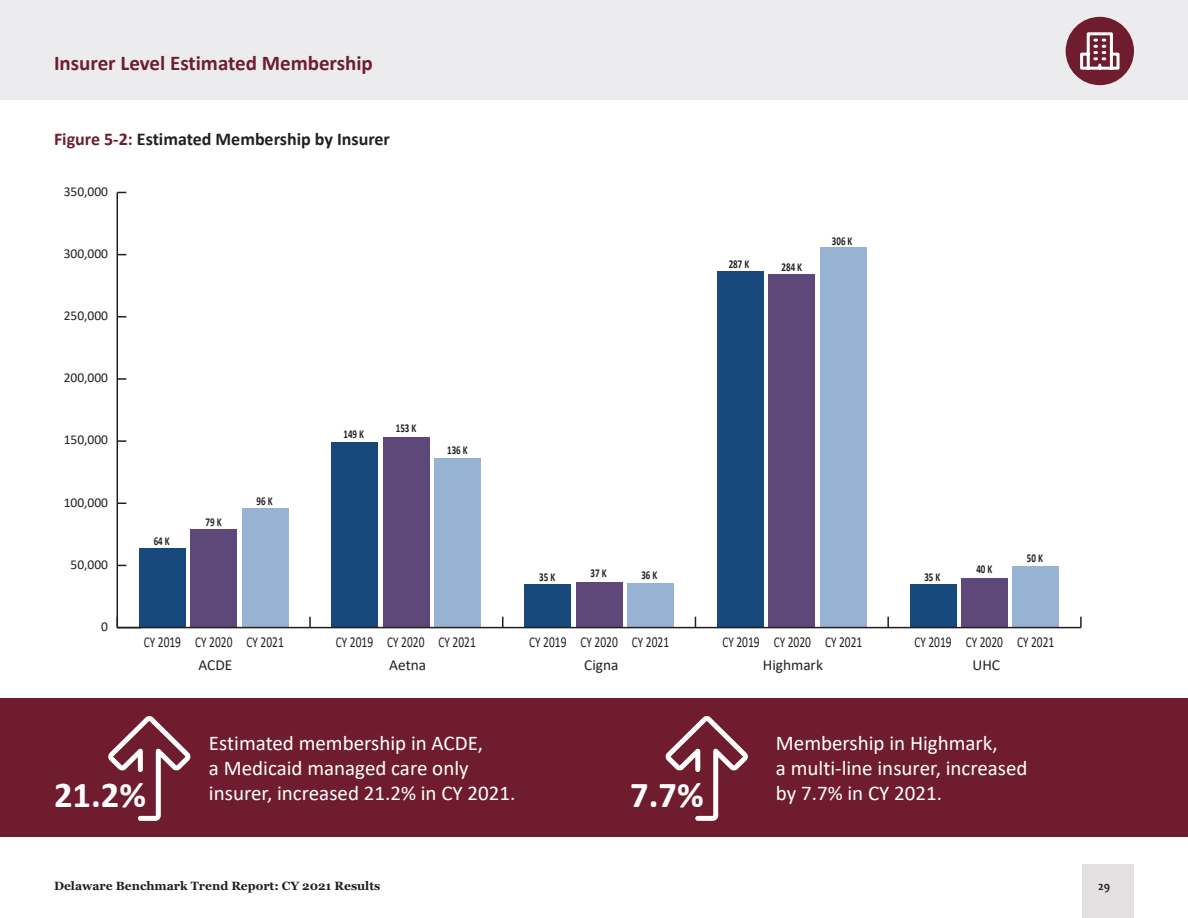
<style>
.page{position:relative;width:1188px;height:918px;background:#fff}
.page>*{position:absolute;margin:0;border:0;box-sizing:border-box;transform-origin:0 0}
.t1{font:700 36.6px "Calibri";color:#fff}
.t2{font:21px/25.2px "Calibri";color:#fff}
.t3{font:700 21px "Calibri";color:#6f1d2e}
.t4{font:700 18px "Calibri";color:#231f20}
.t5{font:15.3px "Calibri";color:#231f20;scale:.75 1}
.t6{font:15.3px "Calibri";color:#231f20}
.t7{font:13.5px "Calibri";color:#231f20}
.t8{font:700 12px "Calibri";color:#231f20;scale:.75 1}
.t9{font:700 12px "Georgia";color:#231f20}
.t10{font:700 12px "Candara";color:#231f20}
.s1{color:#6f1d2e}
.s2{font-size:15px}
</style>
<div class="page">
<div style="left:1082px;top:864px;width:52px;height:54px;background:#e2e0e1"></div>
<div style="left:0;top:0;width:1188px;height:100px;background:#ececee"></div>
<div style="left:1066px;top:17px;width:68px;height:68px;background:#6f1d2e;border-radius:50%"></div>
<div style="left:0;top:699px;width:1188px;height:138px;background:#6f1d2e"></div>
<svg style="left:1080px;top:32px;width:40px;height:38px"></svg>
<div style="left:242px;top:508px;width:46px;height:120px;background:#97b3d4"></div>
<div style="left:435px;top:459px;width:46px;height:169px;background:#97b3d4"></div>
<div style="left:627px;top:583px;width:47px;height:45px;background:#97b3d4"></div>
<div style="left:820px;top:247px;width:46px;height:381px;background:#97b3d4"></div>
<div style="left:1013px;top:566px;width:46px;height:62px;background:#97b3d4"></div>
<div style="left:191px;top:529px;width:46px;height:99px;background:#5e487a"></div>
<div style="left:383px;top:437px;width:47px;height:191px;background:#5e487a"></div>
<div style="left:576px;top:582px;width:46px;height:46px;background:#5e487a"></div>
<div style="left:769px;top:274px;width:46px;height:354px;background:#5e487a"></div>
<div style="left:961px;top:578px;width:47px;height:50px;background:#5e487a"></div>
<div style="left:139px;top:548px;width:46px;height:80px;background:#16487c"></div>
<div style="left:332px;top:442px;width:46px;height:186px;background:#16487c"></div>
<div style="left:525px;top:584px;width:46px;height:44px;background:#16487c"></div>
<div style="left:717px;top:271px;width:47px;height:357px;background:#16487c"></div>
<div style="left:910px;top:584px;width:46px;height:44px;background:#16487c"></div>
<hr style="left:117px;top:627px;width:964px;height:1px;background:#231f20">
<svg style="left:309px;top:617px;width:2px;height:10px"></svg>
<svg style="left:887px;top:617px;width:2px;height:10px"></svg>
<svg style="left:1080px;top:617px;width:2px;height:11px"></svg>
<hr style="left:117px;top:192px;width:1px;height:436px;background:#231f20">
<svg style="left:118px;top:617px;width:23px;height:10px"></svg>
<svg style="left:118px;top:440px;width:8px;height:2px"></svg>
<svg style="left:118px;top:378px;width:8px;height:2px"></svg>
<svg style="left:118px;top:316px;width:8px;height:2px"></svg>
<svg style="left:108px;top:716px;width:83px;height:105px"></svg>
<svg style="left:665px;top:716px;width:83px;height:105px"></svg>
<p class="t3" style="left:54px;top:48px;width:320px">Insurer Level Estimated Membership</p>
<p class="t4" style="left:54px;top:126px;width:338px"><span class="s1">Figure 5-2:</span> Estimated Membership by Insurer</p>
<p class="t7" style="left:64px;top:182px;width:46px">350,000</p>
<p class="t7" style="left:64px;top:244px;width:46px">300,000</p>
<p class="t7" style="left:64px;top:306px;width:46px">250,000</p>
<p class="t7" style="left:64px;top:368px;width:46px">200,000</p>
<p class="t7" style="left:64px;top:431px;width:46px">150,000</p>
<p class="t7" style="left:64px;top:493px;width:46px">100,000</p>
<p class="t7" style="left:71px;top:555px;width:39px">50,000</p>
<p class="t7" style="left:101px;top:617px;width:8px">0</p>
<p class="t8" style="left:154px;top:533px;width:23px">64 K</p>
<p class="t8" style="left:206px;top:513px;width:23px">79 K</p>
<p class="t8" style="left:257px;top:493px;width:23px">96 K</p>
<p class="t8" style="left:343px;top:426px;width:29px">149 K</p>
<p class="t8" style="left:396px;top:419px;width:29px">153 K</p>
<p class="t8" style="left:447px;top:442px;width:29px">136 K</p>
<p class="t8" style="left:729px;top:256px;width:29px">287 K</p>
<p class="t8" style="left:782px;top:258px;width:29px">284 K</p>
<p class="t8" style="left:832px;top:232px;width:29px">306 K</p>
<p class="t8" style="left:539px;top:568px;width:23px">35 K</p>
<p class="t8" style="left:591px;top:565px;width:23px">37 K</p>
<p class="t8" style="left:641px;top:567px;width:23px">36 K</p>
<p class="t8" style="left:924px;top:568px;width:23px">35 K</p>
<p class="t8" style="left:976px;top:560px;width:23px">40 K</p>
<p class="t8" style="left:1027px;top:549px;width:23px">50 K</p>
<p class="t5" style="left:144px;top:632px;width:188px"><span class="s2">CY</span> 2019 <span class="s2">CY</span> 2020 <span class="s2">CY</span> 2021</p>
<p class="t5" style="left:336px;top:632px;width:188px"><span class="s2">CY</span> 2019 <span class="s2">CY</span> 2020 <span class="s2">CY</span> 2021</p>
<p class="t5" style="left:529px;top:632px;width:188px"><span class="s2">CY</span> 2019 <span class="s2">CY</span> 2020 <span class="s2">CY</span> 2021</p>
<p class="t5" style="left:722px;top:632px;width:188px"><span class="s2">CY</span> 2019 <span class="s2">CY</span> 2020 <span class="s2">CY</span> 2021</p>
<p class="t5" style="left:914px;top:632px;width:188px"><span class="s2">CY</span> 2019 <span class="s2">CY</span> 2020 <span class="s2">CY</span> 2021</p>
<p class="t6" style="left:198px;top:654px;width:35px">ACDE</p>
<p class="t6" style="left:389px;top:654px;width:38px">Aetna</p>
<p class="t6" style="left:584px;top:654px;width:36px">Cigna</p>
<p class="t6" style="left:763px;top:654px;width:62px">Highmark</p>
<p class="t6" style="left:973px;top:654px;width:29px">UHC</p>
<p class="t2" style="left:209px;top:729px;width:308px">Estimated membership in ACDE,<br>a Medicaid managed care only insurer, increased 21.2% in CY 2021.</p>
<p class="t2" style="left:776px;top:729px;width:253px">Membership in Highmark,<br>a multi-line insurer, increased</p>
<h1 class="t1" style="left:54px;top:769px;width:93px">21.2%</h1>
<h1 class="t1" style="left:630px;top:769px;width:75px">7.7%</h1>
<p class="t2" style="left:776px;top:780px;width:168px">by 7.7% in CY 2021.</p>
<p class="t9" style="left:54px;top:878px;width:328px">Delaware Benchmark Trend Report: CY 2021 Results</p>
<p class="t10" style="left:1098px;top:878px;width:14px">29</p>
</div>
